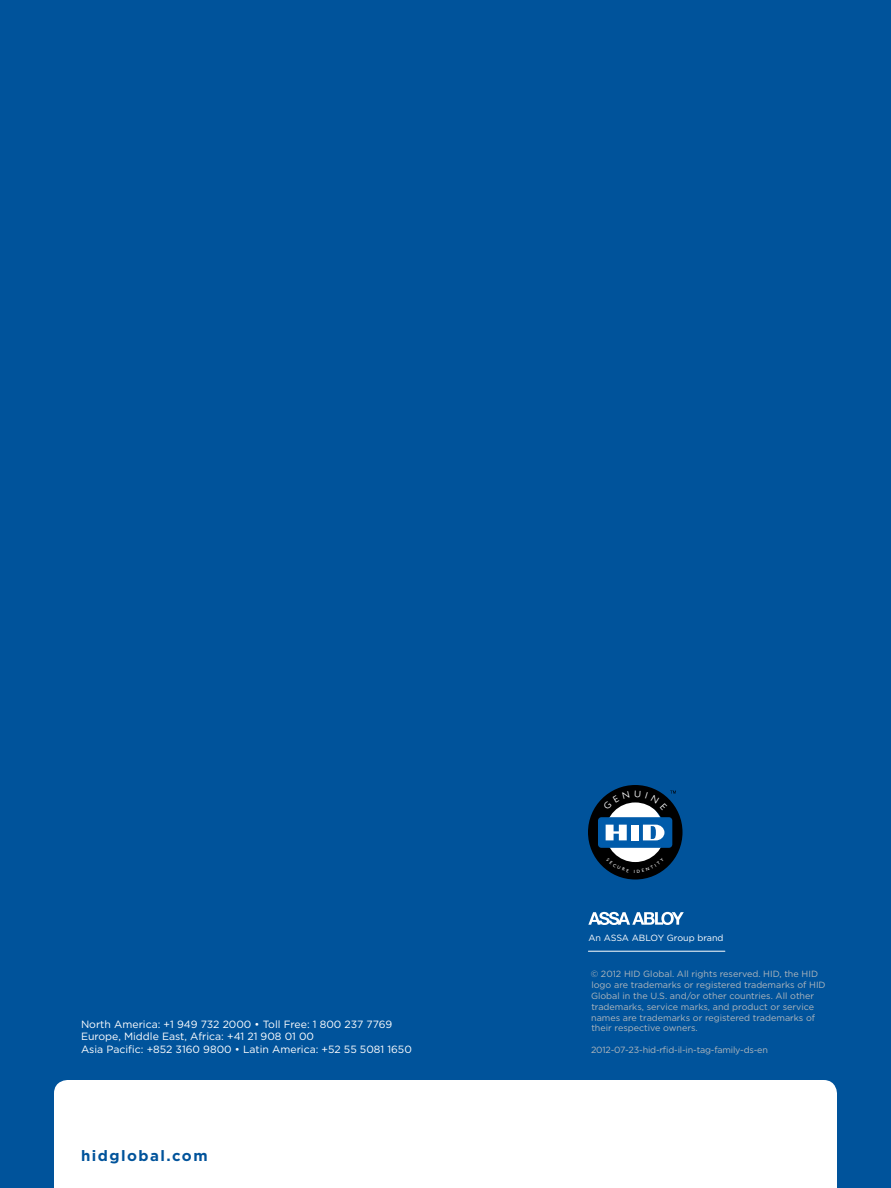
<style>
.page{position:relative;width:891px;height:1188px;background:#00539b}
.page>*{position:absolute;margin:0;border:0;box-sizing:border-box;transform-origin:0 0}
.t1{font:700 15px "Gotham";letter-spacing:.1em;color:#00539b}
.t2{font:10.5px/12.6px "Gotham";color:#fff}
.t3{font:9px/10.8px "Gotham";color:#b1b7bc}
.t4{font:9px "Gotham";letter-spacing:-.02em;color:#b1b7bc}
.t5{font:9px "Gotham";color:#fff}
</style>
<div class="page">
<div style="left:54px;top:1080px;width:783px;height:108px;background:#fff"></div>
<svg style="left:588px;top:912px;width:96px;height:13px"></svg>
<hr style="left:588px;top:951px;width:137px;height:1px;background:#fff">
<svg style="left:588px;top:785px;width:95px;height:95px"></svg>
<p class="t2" style="left:81px;top:1018px;width:332px">North America: +1 949 732 2000 • Toll Free: 1 800 237 7769<br>Europe, Middle East, Africa: +41 21 908 01 00<br>Asia Pacific: +852 3160 9800 • Latin America: +52 55 5081 1650</p>
<p class="t1" style="left:81px;top:1146px;width:128px">hidglobal.com</p>
<p class="t5" style="left:588px;top:932px;width:137px">An ASSA ABLOY Group brand</p>
<p class="t3" style="left:591px;top:969px;width:236px">© 2012 HID Global. All rights reserved. HID, the HID logo are trademarks or registered trademarks of HID Global in the U.S. and/or other countries. All other trademarks, service marks, and product or service names are trademarks or registered trademarks of their respective owners.</p>
<p class="t4" style="left:591px;top:1044px;width:178px">2012-07-23-hid-rfid-il-in-tag-family-ds-en</p>
</div>
